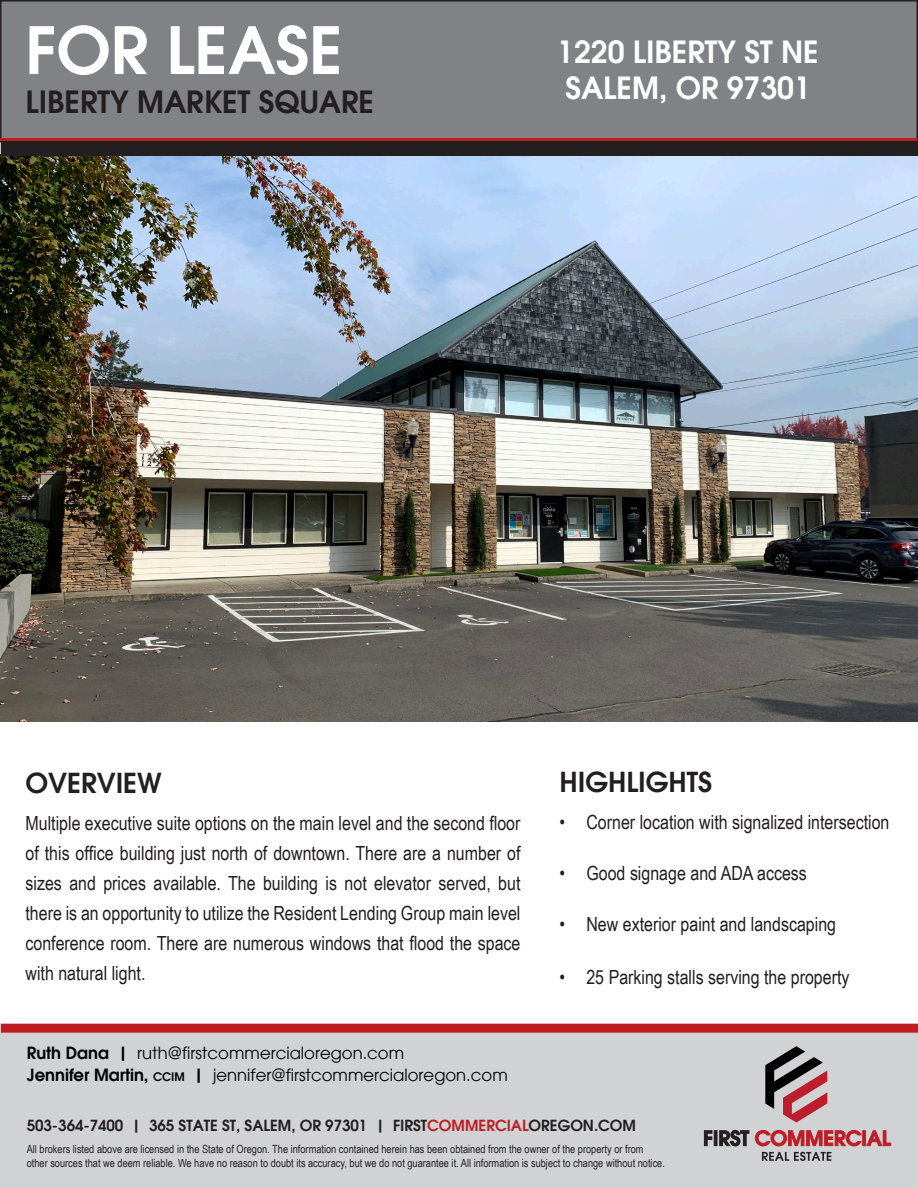
<style>
.page{position:relative;width:918px;height:1188px;background:#fff}
.page>*{position:absolute;margin:0;border:0;box-sizing:border-box;transform-origin:0 0}
.t1{font:600 64.5px "Avant Garde";color:#fff}
.t2{font:600 30px "Avant Garde";color:#fff}
.t3{font:600 30px "Avant Garde";color:#231f20}
.t4{font:600 27px "Avant Garde";color:#231f20}
.t5{font:19.5px/30px "Arial Narrow";color:#231f20;text-align:justify}
.t6{font:16.5px "Avant Garde";color:#000}
.t7{font:600 15px "Avant Garde";color:#231f20}
.t8{font:11.25px/13.5px "Arial Narrow";color:#231f20}
.s1{font-weight:600}
.s2{font-weight:600;font-size:11.55px}
.s3{color:#be1e23}
</style>
<div class="page">
<div style="left:0;top:1033px;width:918px;height:155px;background:#d1d2d4"></div>
<div style="left:1px;top:1px;width:916px;height:141px;background:#808285"></div>
<div style="left:0;top:0;width:918px;height:142px;border:2px solid #231f20"></div>
<img style="left:1px;top:156px;width:916px;height:565px">
<div style="left:1px;top:141px;width:917px;height:15px;background:#231f20"></div>
<div style="left:1px;top:1024px;width:917px;height:9px;background:#be1e23"></div>
<svg style="left:765px;top:1046px;width:62px;height:77px"></svg>
<svg style="left:704px;top:1131px;width:8px;height:15px"></svg>
<hr style="left:714px;top:1131px;width:3px;height:15px;background:#231f20">
<svg style="left:720px;top:1130px;width:29px;height:16px"></svg>
<svg style="left:755px;top:1130px;width:136px;height:16px"></svg>
<svg style="left:762px;top:1152px;width:69px;height:9px"></svg>
<hr style="left:0;top:138px;width:917px;height:3px;background:#be1e23">
<p class="t1" style="left:26px;top:8px;width:319px">FOR LEASE</p>
<p class="t3" style="left:26px;top:82px;width:350px">LIBERTY MARKET SQUARE</p>
<p class="t2" style="left:557px;top:32px;width:263px">1220 LIBERTY ST NE</p>
<p class="t2" style="left:565px;top:68px;width:247px">SALEM, OR 97301</p>
<p class="t4" style="left:26px;top:765px;width:138px">OVERVIEW</p>
<p class="t5" style="left:26px;top:808px;width:497px">Multiple executive suite options on the main level and the second floor of this office building just north of downtown. There are a number of sizes and prices available. The building is not elevator served, but there is an opportunity to utilize the Resident Lending Group main level conference room. There are numerous windows that flood the space with natural light.</p>
<p class="t4" style="left:559px;top:764px;width:154px">HIGHLIGHTS</p>
<p class="t5" style="left:559px;top:807px;width:332px">• Corner location with signalized intersection</p>
<p class="t5" style="left:559px;top:858px;width:249px">• Good signage and ADA access</p>
<p class="t5" style="left:559px;top:909px;width:278px">• New exterior paint and landscaping</p>
<p class="t5" style="left:559px;top:961px;width:292px">• 25 Parking stalls serving the property</p>
<p class="t6" style="left:27px;top:1043px;width:379px"><span class="s1">Ruth Dana</span> <span class="s1">|</span> ruth@firstcommercialoregon.com</p>
<p class="t6" style="left:27px;top:1065px;width:483px"><span class="s1">Jennifer Martin,</span> <span class="s2">CCIM</span> <span class="s1">|</span> jennifer@firstcommercialoregon.com</p>
<p class="t7" style="left:27px;top:1115px;width:611px">503-364-7400 | 365 STATE ST, SALEM, OR 97301 | FIRST<span class="s3">COMMERCIAL</span>OREGON.COM</p>
<p class="t8" style="left:27px;top:1142px;width:640px">All brokers listed above are licensed in the State of Oregon. The information contained herein has been obtained from the owner of the property or from other sources that we deem reliable. We have no reason to doubt its accuracy, but we do not guarantee it. All information is subject to change without notice.</p>
</div>
